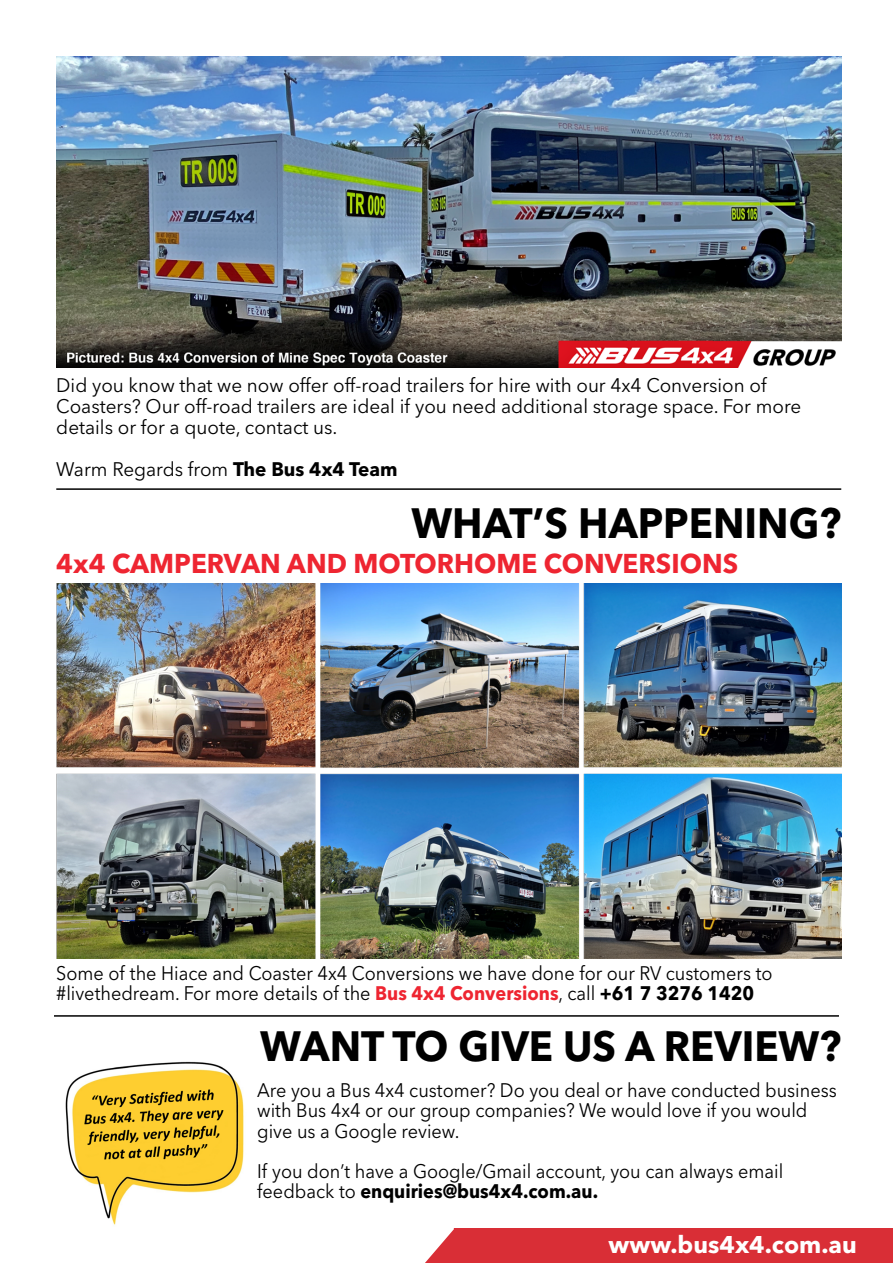
<style>
.page{position:relative;width:893px;height:1263px;background:#fff}
.page>*{position:absolute;margin:0;border:0;box-sizing:border-box;transform-origin:0 0}
.t1{font:700 42px "Avenir Next LT Pro";color:#000;scale:.95 1}
.t2{font:700 27px "Avenir Next LT Pro";color:#ee2531}
.t3{font:700 24px "Avenir Next LT Pro";color:#fff}
.t4{font:19.5px/20.2px "Avenir Next LT Pro";color:#000;scale:.93 1}
.t5{font:19.5px/21px "Avenir Next LT Pro";color:#000}
.s1{font-weight:700}
.s2{font-weight:700;color:#ee2531}
</style>
<div class="page">
<div style="left:425px;top:1228px;width:467px;height:35px;background:#d92e36"></div>
<svg style="left:425px;top:1228px;width:29px;height:35px"></svg>
<img style="left:56px;top:56px;width:785px;height:312px">
<hr style="left:56px;top:488px;width:785px;height:2px;background:#000">
<hr style="left:54px;top:1015px;width:785px;height:2px;background:#000">
<img style="left:56px;top:583px;width:785px;height:375px">
<img style="left:65px;top:1061px;width:179px;height:164px">
<p class="t5" style="left:56px;top:374px;width:746px">Did you know that we now offer off-road trailers for hire with our 4x4 Conversion of<br>Coasters? Our off-road trailers are ideal if you need additional storage space. For more details or for a quote, contact us.</p>
<p class="t5" style="left:56px;top:458px;width:343px">Warm Regards from <span class="s1">The Bus 4x4 Team</span></p>
<h1 class="t1" style="left:411px;top:497px;width:454px">WHAT’S HAPPENING?</h1>
<h2 class="t2" style="left:56px;top:547px;width:683px">4x4 CAMPERVAN AND MOTORHOME CONVERSIONS</h2>
<p class="t4" style="left:56px;top:963px;width:772px">Some of the Hiace and Coaster 4x4 Conversions we have done for our RV customers to #livethedream. For more details of the <span class="s2">Bus 4x4 Conversions</span>, call <span class="s1">+61 7 3276 1420</span></p>
<h1 class="t1" style="left:260px;top:1020px;width:613px">WANT TO GIVE US A REVIEW?</h1>
<p class="t4" style="left:257px;top:1080px;width:625px">Are you a Bus 4x4 customer? Do you deal or have conducted business with Bus 4x4 or our group companies? We would love if you would give us a Google review.</p>
<p class="t4" style="left:257px;top:1161px;width:567px">If you don’t have a Google/Gmail account, you can always email feedback to <span class="s1">enquiries@bus4x4.com.au.</span></p>
<p class="t3" style="left:609px;top:1229px;width:250px">www.bus4x4.com.au</p>
</div>
